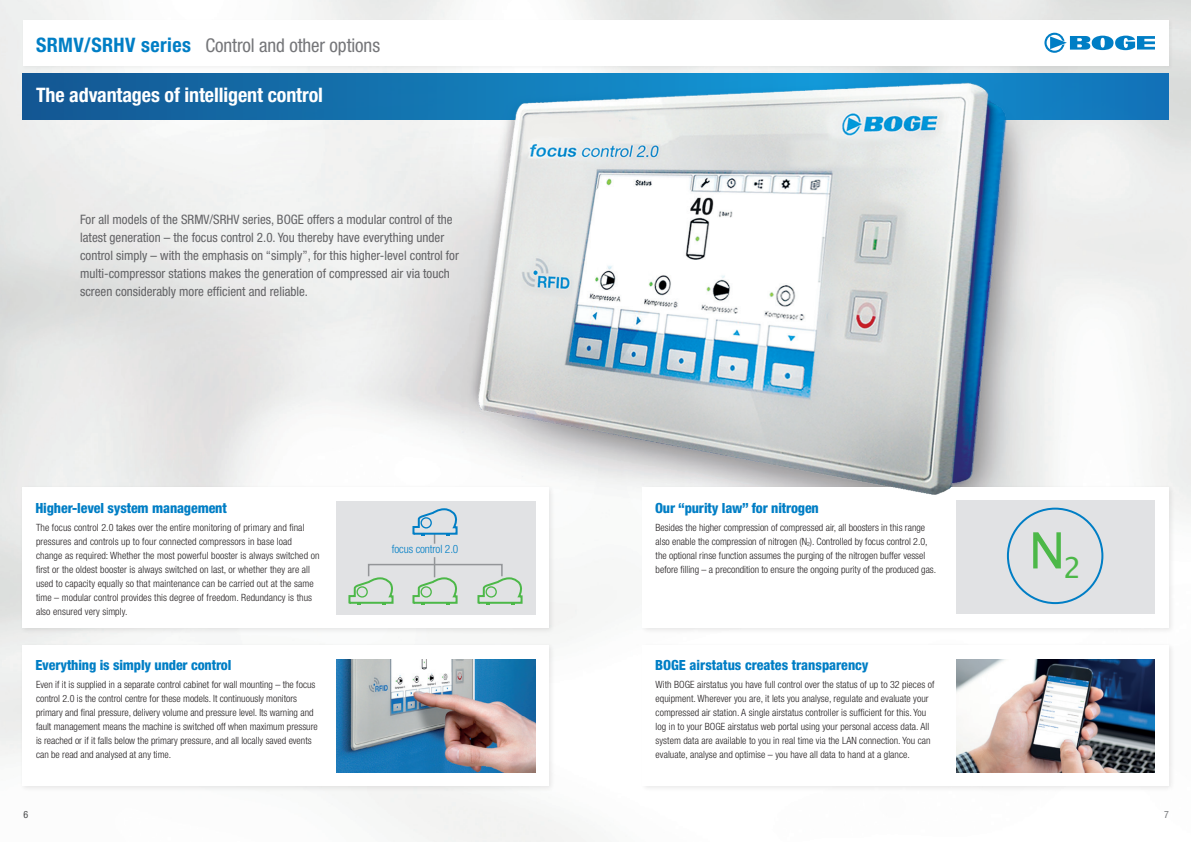
<style>
.page{position:relative;width:1191px;height:842px;background:#fff}
.page>*{position:absolute;margin:0;border:0;box-sizing:border-box;transform-origin:0 0}
.t1{font:50px "Lucida Grande";color:#4cb848}
.t2{font:700 condensed 20px "Helvetica Neue";letter-spacing:-.005em;color:#fff}
.t3{font:condensed 19px "Helvetica Neue";letter-spacing:-.005em;color:#757679}
.t4{font:800 condensed 14px "Helvetica Neue";letter-spacing:-.01em;color:#007ec5}
.t5{font:condensed 13px/18px "Helvetica Neue";color:#636366}
.t6{font:300 condensed 11.4px "Helvetica Neue LT Pro";letter-spacing:-.01em;color:#007ec5}
.t7{font:300 condensed 10px/14px "Helvetica Neue";letter-spacing:.005em;color:#231f20}
.t8{font:condensed 10px "Helvetica Neue";color:#4b4c4d}
.t9{font:condensed 10px "Helvetica Neue";color:#797b7e}
.s1{font-weight:700;font-size:20px;color:#007ec5}
</style>
<div class="page">
<img style="left:0;top:0;width:1191px;height:842px">
<div style="left:22px;top:19px;width:1151px;height:51px;background:#231f20;opacity:.05"></div>
<div style="left:23px;top:20px;width:1145px;height:45px;background:#fff"></div>
<svg style="left:1044px;top:33px;width:111px;height:20px"></svg>
<svg style="left:23px;top:74px;width:1145px;height:45px;background:#136aa8"></svg>
<div style="left:20px;top:484px;width:535px;height:150px;background:#231f20;opacity:.1"></div>
<div style="left:23px;top:487px;width:526px;height:140px;background:#fff"></div>
<div style="left:20px;top:642px;width:535px;height:151px;background:#f3f3f3"></div>
<div style="left:23px;top:645px;width:526px;height:141px;background:#fff"></div>
<img style="left:336px;top:659px;width:199px;height:114px">
<div style="left:640px;top:484px;width:535px;height:151px;background:#f6f6f6"></div>
<div style="left:643px;top:487px;width:525px;height:141px;background:#fff"></div>
<div style="left:956px;top:500px;width:199px;height:114px;background:#e1e2e4"></div>
<div style="left:640px;top:642px;width:535px;height:151px;background:#f9f9f9"></div>
<div style="left:643px;top:645px;width:525px;height:141px;background:#fff"></div>
<img style="left:956px;top:659px;width:199px;height:114px">
<img style="left:415px;top:0;width:615px;height:520px">
<div style="left:336px;top:501px;width:199px;height:113px;background:#e1e2e4"></div>
<svg style="left:477px;top:576px;width:46px;height:29px"></svg>
<svg style="left:348px;top:577px;width:46px;height:28px"></svg>
<svg style="left:411px;top:557px;width:47px;height:48px"></svg>
<div style="left:368px;top:564px;width:134px;height:13px;border:2px solid #939598"></div>
<svg style="left:412px;top:508px;width:46px;height:36px"></svg>
<div style="left:1007px;top:508px;width:96px;height:96px;border:2px solid #007ec5;border-radius:50%"></div>
<h3 class="t3" style="left:36px;top:34px;width:345px"><span class="s1">SRMV/SRHV series</span> Control and other options</h3>
<h2 class="t2" style="left:36px;top:83px;width:288px">The advantages of intelligent control</h2>
<p class="t5" style="left:80px;top:210px;width:380px">For all models of the SRMV/SRHV series, BOGE offers a modular control of the latest generation – the focus control 2.0. You thereby have everything under control simply – with the emphasis on “simply”, for this higher-level control for multi-compressor stations makes the generation of compressed air via touch screen considerably more efficient and reliable.</p>
<h3 class="t4" style="left:35px;top:499px;width:193px">Higher-level system management</h3>
<p class="t7" style="left:36px;top:521px;width:285px">The focus control 2.0 takes over the entire monitoring of primary and final pressures and controls up to four connected compressors in base load change as required: Whether the most powerful booster is always switched on first or the oldest booster is always switched on last, or whether they are all used to capacity equally so that maintenance can be carried out at the same time – modular control provides this degree of freedom. Redundancy is thus also ensured very simply.</p>
<h3 class="t4" style="left:35px;top:656px;width:197px">Everything is simply under control</h3>
<p class="t7" style="left:36px;top:677px;width:283px">Even if it is supplied in a separate control cabinet for wall mounting – the focus control 2.0 is the control centre for these models. It continuously monitors primary and final pressure, delivery volume and pressure level. Its warning and fault management means the machine is switched off when maximum pressure is reached or if it falls below the primary pressure, and all locally saved events can be read and analysed at any time.</p>
<p class="t6" style="left:392px;top:543px;width:68px">focus control 2.0</p>
<h3 class="t4" style="left:655px;top:499px;width:165px">Our “purity law” for nitrogen</h3>
<p class="t7" style="left:655px;top:521px;width:282px">Besides the higher compression of compressed air, all boosters in this range also enable the compression of nitrogen (N<sub>2</sub>). Controlled by focus control 2.0, the optional rinse function assumes the purging of the nitrogen buffer vessel before filling – a precondition to ensure the ongoing purity of the produced gas.</p>
<h3 class="t4" style="left:655px;top:656px;width:215px">BOGE airstatus creates transparency</h3>
<p class="t7" style="left:655px;top:677px;width:280px">With BOGE airstatus you have full control over the status of up to 32 pieces of equipment. Wherever you are, it lets you analyse, regulate and evaluate your compressed air station. A single airstatus controller is sufficient for this. You log in to your BOGE airstatus web portal using your personal access data. All system data are available to you in real time via the LAN connection. You can evaluate, analyse and optimise – you have all data to hand at a glance.</p>
<h1 class="t1" style="left:1028px;top:522px;width:54px">N<sub>2</sub></h1>
<p class="t8" style="left:24px;top:809px;width:6px">6</p>
<p class="t9" style="left:1164px;top:809px;width:6px">7</p>
</div>
